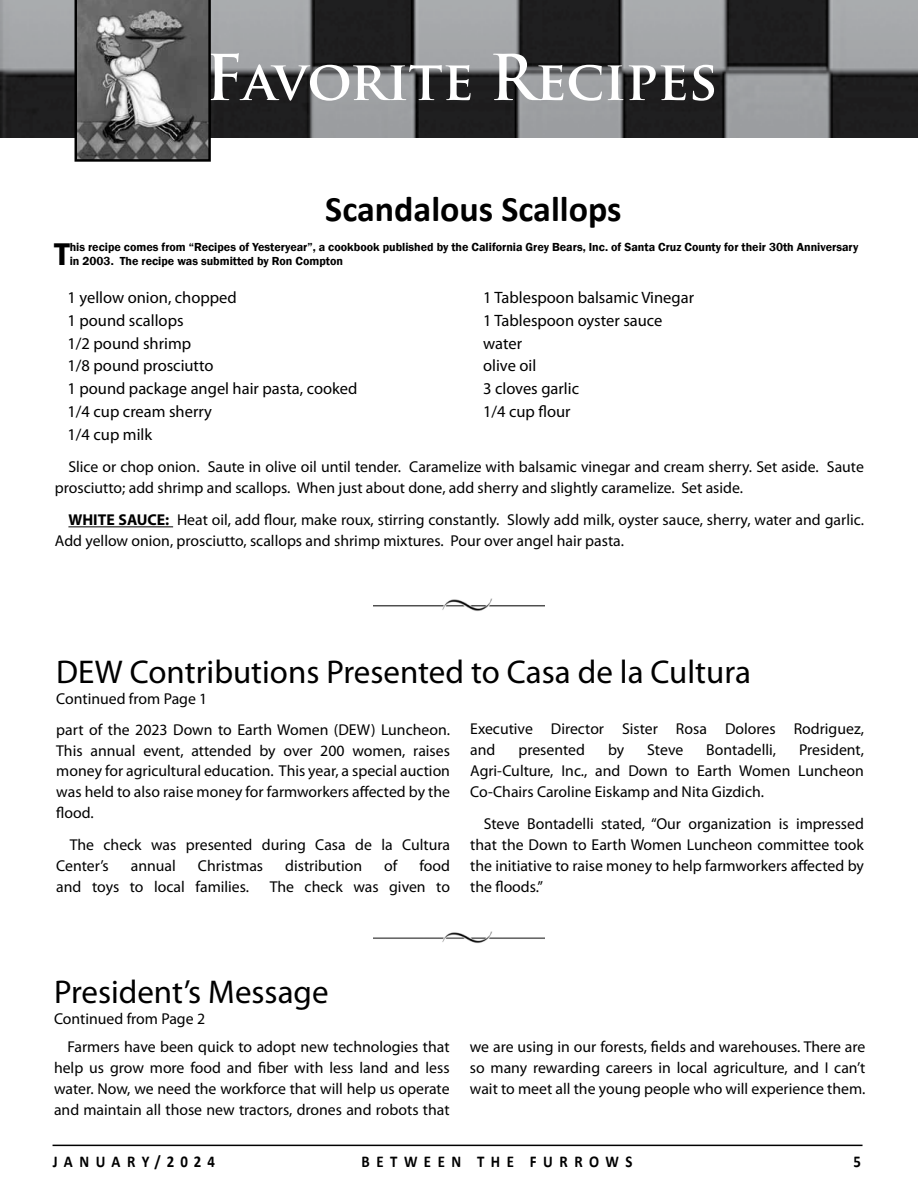
<style>
.page{position:relative;width:918px;height:1188px;background:#fff}
.page>*{position:absolute;margin:0;border:0;box-sizing:border-box;transform-origin:0 0}
.t1{font:700 54px "Trajan Pro";letter-spacing:-.005em;color:#fff}
.t2{font:700 36px "Calibri";color:#000}
.t3{font:33px "Myriad Pro";color:#000}
.t4{font:600 32.25px "Franklin Gothic";color:#000}
.t5{font:16.5px/22.8px "Myriad Pro";color:#000}
.t6{font:700 16.5px "Calibri";letter-spacing:.44em;color:#000;scale:.9 1}
.t7{font:700 16.5px "Calibri";letter-spacing:.415em;color:#000;scale:.9 1}
.t8{font:15.75px/21px "Myriad Pro";color:#000;text-align:justify}
.t9{font:600 12px/13.5px "Franklin Gothic";color:#000}
.s1{font-size:61.5px}
.s2{font-weight:700}
</style>
<div class="page">
<hr style="left:68px;top:526px;width:105px;height:1px;background:#000">
<hr style="left:53px;top:1145px;width:810px;height:1px;background:#000">
<img style="left:0;top:0;width:918px;height:137px">
<svg style="left:75px;top:0;width:136px;height:162px;background:#6c6c6c"></svg>
<img style="left:373px;top:931px;width:172px;height:12px">
<img style="left:373px;top:599px;width:172px;height:12px">
<h1 class="t1" style="left:205px;top:47px;width:514px"><span class="s1">F</span>avorite <span class="s1">R</span>ecipes</h1>
<h2 class="t2" style="left:325px;top:186px;width:298px">SCANDALOUS SCALLOPS</h2>
<h3 class="t4" style="left:54px;top:234px;width:17px">T</h3>
<p class="t9" style="left:70px;top:241px;width:790px">his recipe comes from “Recipes of Yesteryear”, a cookbook published by the California Grey Bears, Inc. of Santa Cruz County for their 30th Anniversary in 2003. The recipe was submitted by Ron Compton</p>
<p class="t5" style="left:68px;top:286px;width:291px">1 yellow onion, chopped<br>1 pound scallops<br>1/2 pound shrimp<br>1/8 pound prosciutto<br>1 pound package angel hair pasta, cooked<br>1/4 cup cream sherry<br>1/4 cup milk</p>
<p class="t5" style="left:483px;top:286px;width:213px">1 Tablespoon balsamic Vinegar<br>1 Tablespoon oyster sauce water<br>olive oil<br>3 cloves garlic<br>1/4 cup flour</p>
<p class="t8" style="left:55px;top:456px;width:811px;text-indent:13px">Slice or chop onion. Saute in olive oil until tender. Caramelize with balsamic vinegar and cream sherry. Set aside. Saute prosciutto; add shrimp and scallops. When just about done, add sherry and slightly caramelize. Set aside.</p>
<p class="t8" style="left:55px;top:509px;width:810px;text-indent:13px"><span class="s2">WHITE SAUCE:</span> Heat oil, add flour, make roux, stirring constantly. Slowly add milk, oyster sauce, sherry, water and garlic.<br>Add yellow onion, prosciutto, scallops and shrimp mixtures. Pour over angel hair pasta.</p>
<h3 class="t3" style="left:56px;top:651px;width:696px">DEW Contributions Presented to Casa de la Cultura</h3>
<p class="t8" style="left:56px;top:688px;width:153px">Continued from Page 1</p>
<p class="t8" style="left:56px;top:718px;width:395px">part of the 2023 Down to Earth Women (DEW) Luncheon.<br>This annual event, attended by over 200 women, raises money for agricultural education. This year, a special auction was held to also raise money for farmworkers affected by the flood.</p>
<p class="t8" style="left:56px;top:834px;width:395px;text-indent:13px">The check was presented during Casa de la Cultura<br>Center’s</p>
<p class="t8" style="left:131px;top:855px;width:47px">annual</p>
<p class="t8" style="left:198px;top:855px;width:67px">Christmas</p>
<p class="t8" style="left:285px;top:855px;width:78px">distribution</p>
<p class="t8" style="left:384px;top:855px;width:15px">of</p>
<p class="t8" style="left:419px;top:855px;width:32px">food</p>
<p class="t8" style="left:56px;top:876px;width:194px">and toys to local families.</p>
<p class="t8" style="left:270px;top:876px;width:182px">The check was given to</p>
<p class="t8" style="left:470px;top:718px;width:395px">Executive Director Sister Rosa Dolores Rodriguez, and</p>
<p class="t8" style="left:470px;top:739px;width:395px;text-indent:329px">President, Agri-Culture, Inc., and Down to Earth Women Luncheon Co-Chairs Caroline Eiskamp and Nita Gizdich.</p>
<p class="t8" style="left:470px;top:813px;width:395px;text-indent:13px">Steve Bontadelli stated, “Our organization is impressed that the Down to Earth Women Luncheon committee took the initiative to raise money to help farmworkers affected by the floods.”</p>
<p class="t8" style="left:518px;top:739px;width:68px">presented</p>
<p class="t8" style="left:608px;top:739px;width:18px">by</p>
<p class="t8" style="left:647px;top:739px;width:38px">Steve</p>
<p class="t8" style="left:706px;top:739px;width:71px">Bontadelli,</p>
<h3 class="t3" style="left:54px;top:972px;width:276px">President’s Message</h3>
<p class="t8" style="left:54px;top:1008px;width:153px">Continued from Page 2</p>
<p class="t8" style="left:54px;top:1036px;width:397px;text-indent:13px">Farmers have been quick to adopt new technologies that help us grow more food and fiber with less land and less water. Now, we need the workforce that will help us operate and maintain all those new tractors, drones and robots that</p>
<p class="t8" style="left:470px;top:1036px;width:397px">we are using in our forests, fields and warehouses. There are so many rewarding careers in local agriculture, and I can’t wait to meet all the young people who will experience them.</p>
<p class="t7" style="left:53px;top:1151px;width:182px">JAN UARY/2024</p>
<p class="t6" style="left:362px;top:1151px;width:302px">BETWEEN TH E FURROWS</p>
<p class="t6" style="left:854px;top:1151px;width:10px">5</p>
</div>
